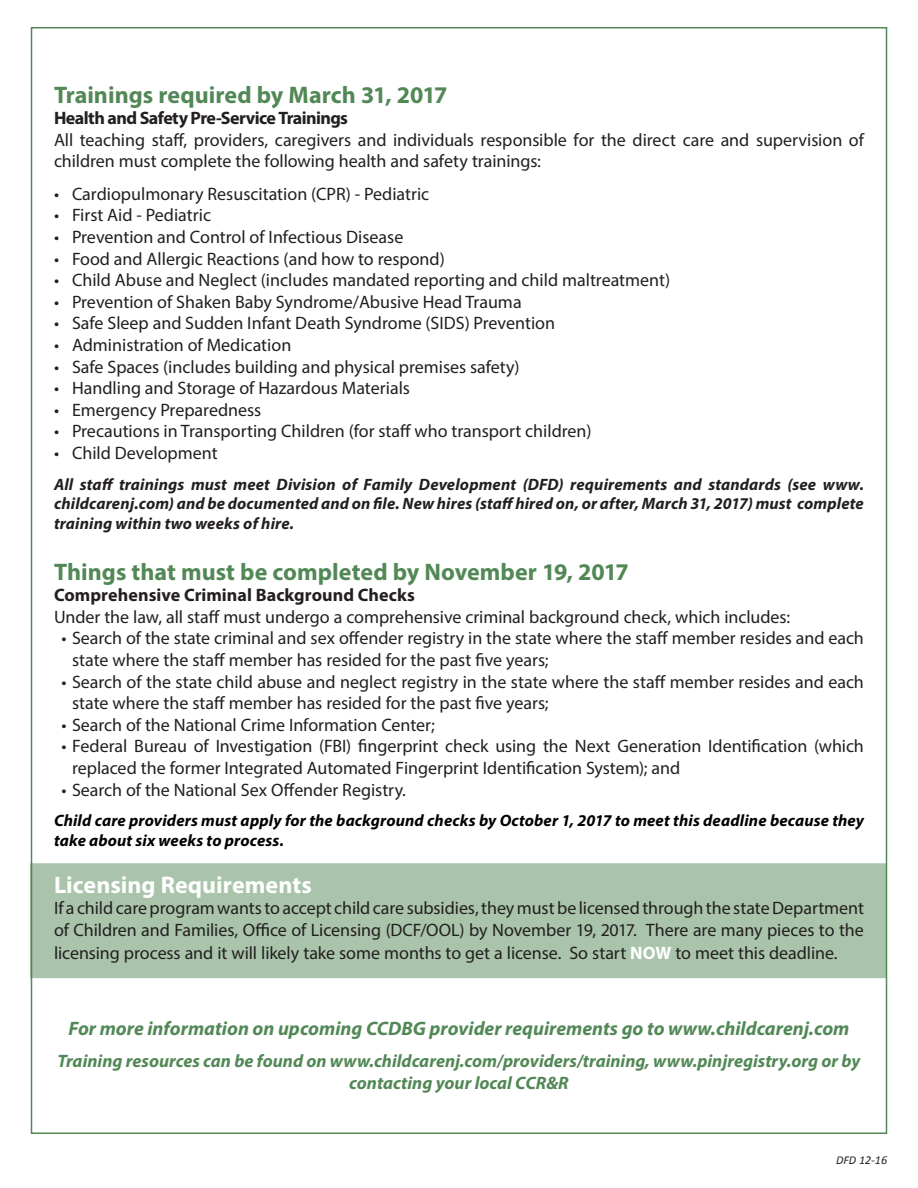
<style>
.page{position:relative;width:918px;height:1188px;background:#fff}
.page>*{position:absolute;margin:0;border:0;box-sizing:border-box;transform-origin:0 0}
.t1{font:700 24px "Myriad Pro";color:#528856}
.t2{font:700 24px "Myriad Pro";color:#fff}
.t3{font:italic 700 19.5px "Myriad Pro";color:#528856}
.t4{font:18px/21.6px "Myriad Pro";color:#231f20}
.t5{font:italic 700 18px/21.6px "Myriad Pro";color:#528856;text-align:center}
.t6{font:700 18px "Myriad Pro";letter-spacing:-.01em;color:#231f20}
.t7{font:700 18px "Myriad Pro";letter-spacing:-.03em;color:#231f20}
.t8{font:italic 700 16.5px/19.8px "Myriad Pro";letter-spacing:.01em;color:#231f20;text-align:justify}
.t9{font:italic 700 16.5px/19.8px "Myriad Pro";letter-spacing:.01em;color:#000}
.t10{font:italic 12px "Calibri";color:#231f20}
.s1{font-weight:700;color:#fff}
</style>
<div class="page">
<div style="left:30px;top:863px;width:856px;height:115px;background:#a9c4ab;border:2px solid #a9c4ab"></div>
<p class="t1" style="left:54px;top:79px;width:395px">Trainings required by March 31, 2017</p>
<p class="t7" style="left:54px;top:106px;width:296px">Health and Safety Pre-Service Trainings</p>
<p class="t4" style="left:54px;top:129px;width:812px">All teaching staff, providers, caregivers and individuals responsible for the direct care and supervision of children must complete the following health and safety trainings:</p>
<p class="t4" style="left:54px;top:183px;width:377px">• Cardiopulmonary Resuscitation (CPR) - Pediatric</p>
<p class="t4" style="left:54px;top:204px;width:159px">• First Aid - Pediatric</p>
<p class="t4" style="left:54px;top:226px;width:351px">• Prevention and Control of Infectious Disease</p>
<p class="t4" style="left:54px;top:247px;width:392px">• Food and Allergic Reactions (and how to respond)</p>
<p class="t4" style="left:54px;top:269px;width:618px">• Child Abuse and Neglect (includes mandated reporting and child maltreatment)</p>
<p class="t4" style="left:54px;top:291px;width:469px">• Prevention of Shaken Baby Syndrome/Abusive Head Trauma</p>
<p class="t4" style="left:54px;top:312px;width:503px">• Safe Sleep and Sudden Infant Death Syndrome (SIDS) Prevention</p>
<p class="t4" style="left:54px;top:334px;width:239px">• Administration of Medication</p>
<p class="t4" style="left:54px;top:355px;width:467px">• Safe Spaces (includes building and physical premises safety)</p>
<p class="t4" style="left:54px;top:377px;width:358px">• Handling and Storage of Hazardous Materials</p>
<p class="t4" style="left:54px;top:399px;width:209px">• Emergency Preparedness</p>
<p class="t4" style="left:54px;top:420px;width:539px">• Precautions in Transporting Children (for staff who transport children)</p>
<p class="t4" style="left:54px;top:442px;width:165px">• Child Development</p>
<p class="t8" style="left:54px;top:474px;width:811px">All staff trainings must meet Division of Family Development (DFD) requirements and standards (see www. childcarenj.com) and be documented and on file. New hires (staff hired on, or after, March 31, 2017) must complete training within two weeks of hire.</p>
<p class="t1" style="left:54px;top:556px;width:576px">Things that must be completed by November 19, 2017</p>
<p class="t6" style="left:54px;top:583px;width:363px">Comprehensive Criminal Background Checks</p>
<p class="t4" style="left:54px;top:606px;width:738px">Under the law, all staff must undergo a comprehensive criminal background check, which includes:</p>
<p class="t4" style="left:72px;top:627px;width:793px;text-indent:-10px">• Search of the state criminal and sex offender registry in the state where the staff member resides and each state where the staff member has resided for the past five years;</p>
<p class="t4" style="left:72px;top:670px;width:793px;text-indent:-10px">• Search of the state child abuse and neglect registry in the state where the staff member resides and each state where the staff member has resided for the past five years;</p>
<p class="t4" style="left:62px;top:714px;width:375px">• Search of the National Crime Information Center;</p>
<p class="t4" style="left:72px;top:735px;width:793px;text-indent:-10px">• Federal Bureau of Investigation (FBI) fingerprint check using the Next Generation Identification (which replaced the former Integrated Automated Fingerprint Identification System); and</p>
<p class="t4" style="left:62px;top:778px;width:346px">• Search of the National Sex Offender Registry.</p>
<p class="t9" style="left:54px;top:810px;width:812px">Child care providers must apply for the background checks by October 1, 2017 to meet this deadline because they take about six weeks to process.</p>
<p class="t2" style="left:54px;top:869px;width:259px">Licensing Requirements</p>
<p class="t4" style="left:54px;top:897px;width:812px">If a childcareprogramwantstoaccept childcare subsidies,theymustbe licensedthroughthe stateDepartment of Children and Families, Office of Licensing (DCF/OOL) by November 19, 2017. There are many pieces to the</p>
<p class="t4" style="left:54px;top:942px;width:785px">licensing process and it will likely take some months to get a license. So start <span class="s1">NOW</span> to meet this deadline.</p>
<p class="t3" style="left:69px;top:1016px;width:782px">For more information on upcoming CCDBG provider requirements go to www.childcarenj.com</p>
<p class="t5" style="left:58px;top:1050px;width:804px">Training resources can be found on www.childcarenj.com/providers/training, www.pinjregistry.org or by contacting your local CCR&amp;R</p>
<p class="t10" style="left:836px;top:1152px;width:52px">DFD 12-16</p>
</div>
